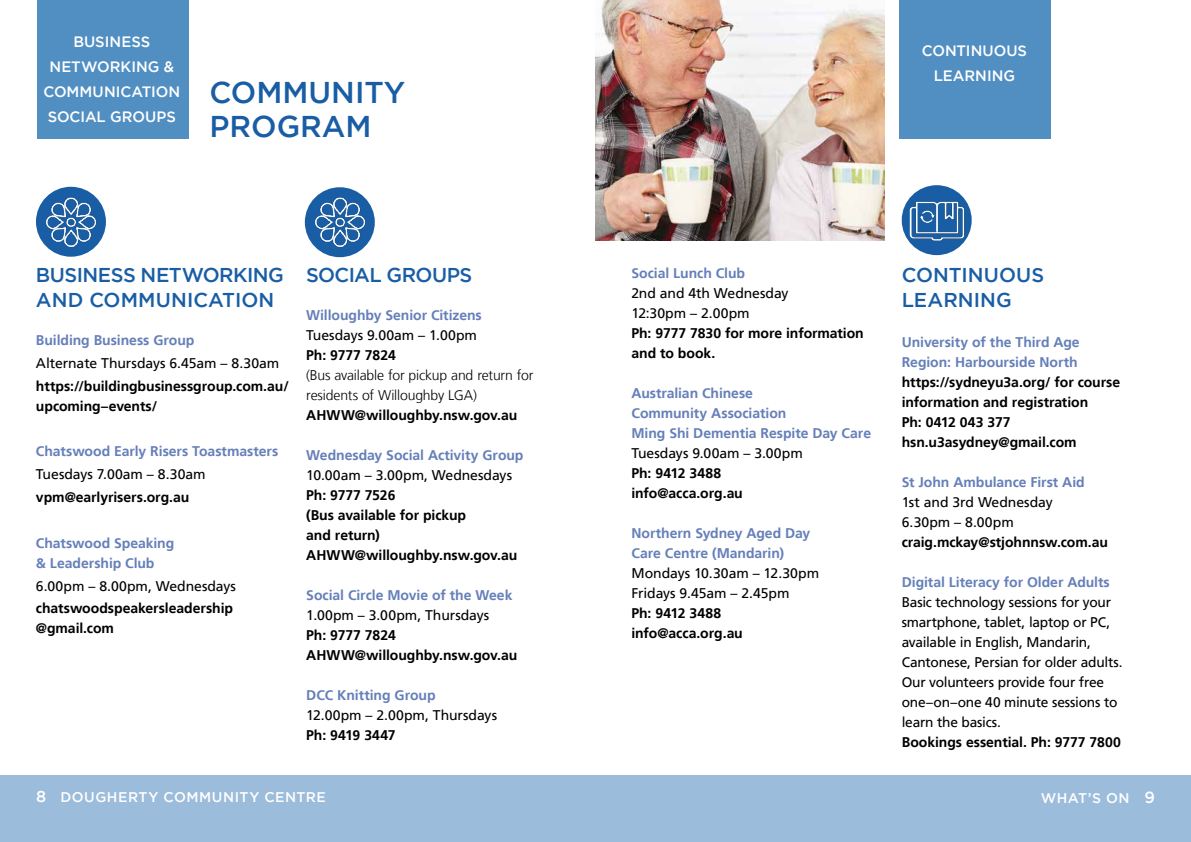
<style>
.page{position:relative;width:1191px;height:842px;background:#fff}
.page>*{position:absolute;margin:0;border:0;box-sizing:border-box;transform-origin:0 0}
.t1{font:500 30px/34px "Gotham";color:#195ea5}
.t2{font:500 20px/25px "Gotham";letter-spacing:-.015em;color:#195ea5}
.t3{font:500 20px/25px "Gotham";letter-spacing:.005em;color:#195ea5}
.t4{font:500 20px "Gotham";letter-spacing:-.035em;color:#195ea5}
.t5{font:500 15px/25px "Gotham";color:#fff;text-align:center}
.t6{font:700 14px/20px "Frutiger LT";letter-spacing:-.005em;color:#000}
.t7{font:14px/20px "Frutiger LT";letter-spacing:-.01em;color:#000}
.t8{font:700 14px/20px "Frutiger LT";letter-spacing:-.005em;color:#657fb9}
.t9{font:300 14px/20px "Frutiger LT";letter-spacing:-.015em;color:#000}
.t10{font:500 14px "Gotham";letter-spacing:.035em;color:#fff}
.s1{font-size:16px}
</style>
<div class="page">
<img style="left:595px;top:0;width:289px;height:241px">
<div style="left:0;top:775px;width:595px;height:67px;background:#9bbcdb"></div>
<div style="left:581px;top:775px;width:610px;height:67px;background:#9bbcdb"></div>
<div style="left:37px;top:0;width:151px;height:138px;background:#518fc3"></div>
<div style="left:899px;top:0;width:152px;height:138px;background:#518fc3"></div>
<div style="left:901px;top:185px;width:70px;height:70px;background:#195ea5;border-radius:50%"></div>
<img style="left:905px;top:189px;width:61px;height:60px">
<img style="left:305px;top:187px;width:70px;height:70px">
<img style="left:36px;top:186px;width:70px;height:70px">
<p class="t5" style="left:43px;top:29px;width:138px">BUSINESS<br>NETWORKING &amp;<br>COMMUNICATION<br>SOCIAL GROUPS</p>
<p class="t5" style="left:921px;top:38px;width:107px">CONTINUOUS<br>LEARNING</p>
<h1 class="t1" style="left:209px;top:74px;width:197px">COMMUNITY<br>PROGRAM</h1>
<h2 class="t2" style="left:36px;top:262px;width:249px">BUSINESS NETWORKING<br>AND COMMUNICATION</h2>
<p class="t8" style="left:36px;top:330px;width:160px">Building Business Group</p>
<p class="t7" style="left:36px;top:353px;width:245px">Alternate Thursdays 6.45am – 8.30am</p>
<p class="t6" style="left:36px;top:376px;width:254px">https://buildingbusinessgroup.com.au/ upcoming–events/</p>
<p class="t8" style="left:36px;top:442px;width:244px">Chatswood Early Risers Toastmasters</p>
<p class="t7" style="left:36px;top:464px;width:171px">Tuesdays 7.00am – 8.30am</p>
<p class="t6" style="left:36px;top:487px;width:155px">vpm@earlyrisers.org.au</p>
<p class="t8" style="left:36px;top:533px;width:140px">Chatswood Speaking &amp; Leadership Club</p>
<p class="t7" style="left:36px;top:576px;width:201px">6.00pm – 8.00pm, Wednesdays</p>
<p class="t6" style="left:36px;top:599px;width:198px">chatswoodspeakersleadership @gmail.com</p>
<h2 class="t4" style="left:306px;top:264px;width:168px">SOCIAL GROUPS</h2>
<p class="t8" style="left:306px;top:305px;width:177px">Willoughby Senior Citizens</p>
<p class="t7" style="left:306px;top:325px;width:172px">Tuesdays 9.00am – 1.00pm</p>
<p class="t6" style="left:306px;top:345px;width:91px">Ph: 9777 7824</p>
<p class="t9" style="left:306px;top:365px;width:229px">(Bus available for pickup and return for residents of Willoughby LGA)</p>
<p class="t6" style="left:306px;top:405px;width:213px">AHWW@willoughby.nsw.gov.au</p>
<p class="t8" style="left:306px;top:445px;width:219px">Wednesday Social Activity Group</p>
<p class="t7" style="left:306px;top:465px;width:207px">10.00am – 3.00pm, Wednesdays</p>
<p class="t6" style="left:306px;top:485px;width:213px">Ph: 9777 7526<br>(Bus available for pickup<br>and return)<br>AHWW@willoughby.nsw.gov.au</p>
<p class="t8" style="left:306px;top:585px;width:208px">Social Circle Movie of the Week</p>
<p class="t7" style="left:306px;top:605px;width:185px">1.00pm – 3.00pm, Thursdays</p>
<p class="t6" style="left:306px;top:625px;width:213px">Ph: 9777 7824<br>AHWW@willoughby.nsw.gov.au</p>
<p class="t8" style="left:306px;top:685px;width:131px">DCC Knitting Group</p>
<p class="t7" style="left:306px;top:705px;width:192px">12.00pm – 2.00pm, Thursdays</p>
<p class="t6" style="left:306px;top:725px;width:91px">Ph: 9419 3447</p>
<p class="t10" style="left:36px;top:789px;width:291px"><span class="s1">8</span> DOUGHERTY COMMUNITY CENTRE</p>
<p class="t8" style="left:631px;top:263px;width:115px">Social Lunch Club</p>
<p class="t7" style="left:631px;top:283px;width:159px">2nd and 4th Wednesday<br>12:30pm – 2.00pm</p>
<p class="t6" style="left:631px;top:323px;width:234px">Ph: 9777 7830 for more information and to book.</p>
<p class="t8" style="left:631px;top:383px;width:241px">Australian Chinese<br>Community Association<br>Ming Shi Dementia Respite Day Care</p>
<p class="t7" style="left:631px;top:443px;width:173px">Tuesdays 9.00am – 3.00pm</p>
<p class="t6" style="left:631px;top:463px;width:113px">Ph: 9412 3488 info@acca.org.au</p>
<p class="t8" style="left:631px;top:523px;width:180px">Northern Sydney Aged Day<br>Care Centre (Mandarin)</p>
<p class="t7" style="left:631px;top:563px;width:189px">Mondays 10.30am – 12.30pm<br>Fridays 9.45am – 2.45pm</p>
<p class="t6" style="left:631px;top:603px;width:113px">Ph: 9412 3488 info@acca.org.au</p>
<h2 class="t3" style="left:901px;top:262px;width:144px">CONTINUOUS<br>LEARNING</h2>
<p class="t8" style="left:901px;top:332px;width:179px">University of the Third Age<br>Region: Harbourside North</p>
<p class="t6" style="left:901px;top:372px;width:220px">https://sydneyu3a.org/ for course information and registration<br>Ph: 0412 043 377 hsn.u3asydney@gmail.com</p>
<p class="t8" style="left:901px;top:472px;width:185px">St John Ambulance First Aid</p>
<p class="t7" style="left:901px;top:492px;width:152px">1st and 3rd Wednesday<br>6.30pm – 8.00pm</p>
<p class="t6" style="left:901px;top:532px;width:208px">craig.mckay@stjohnnsw.com.au</p>
<p class="t8" style="left:901px;top:572px;width:209px">Digital Literacy for Older Adults</p>
<p class="t7" style="left:901px;top:592px;width:222px">Basic technology sessions for your smartphone, tablet, laptop or PC, available in English, Mandarin,<br>Cantonese, Persian for older adults.<br>Our volunteers provide four free one–on–one 40 minute sessions to learn the basics.</p>
<p class="t6" style="left:901px;top:732px;width:221px">Bookings essential. Ph: 9777 7800</p>
<p class="t10" style="left:1041px;top:790px;width:115px">WHAT’S ON <span class="s1">9</span></p>
</div>
